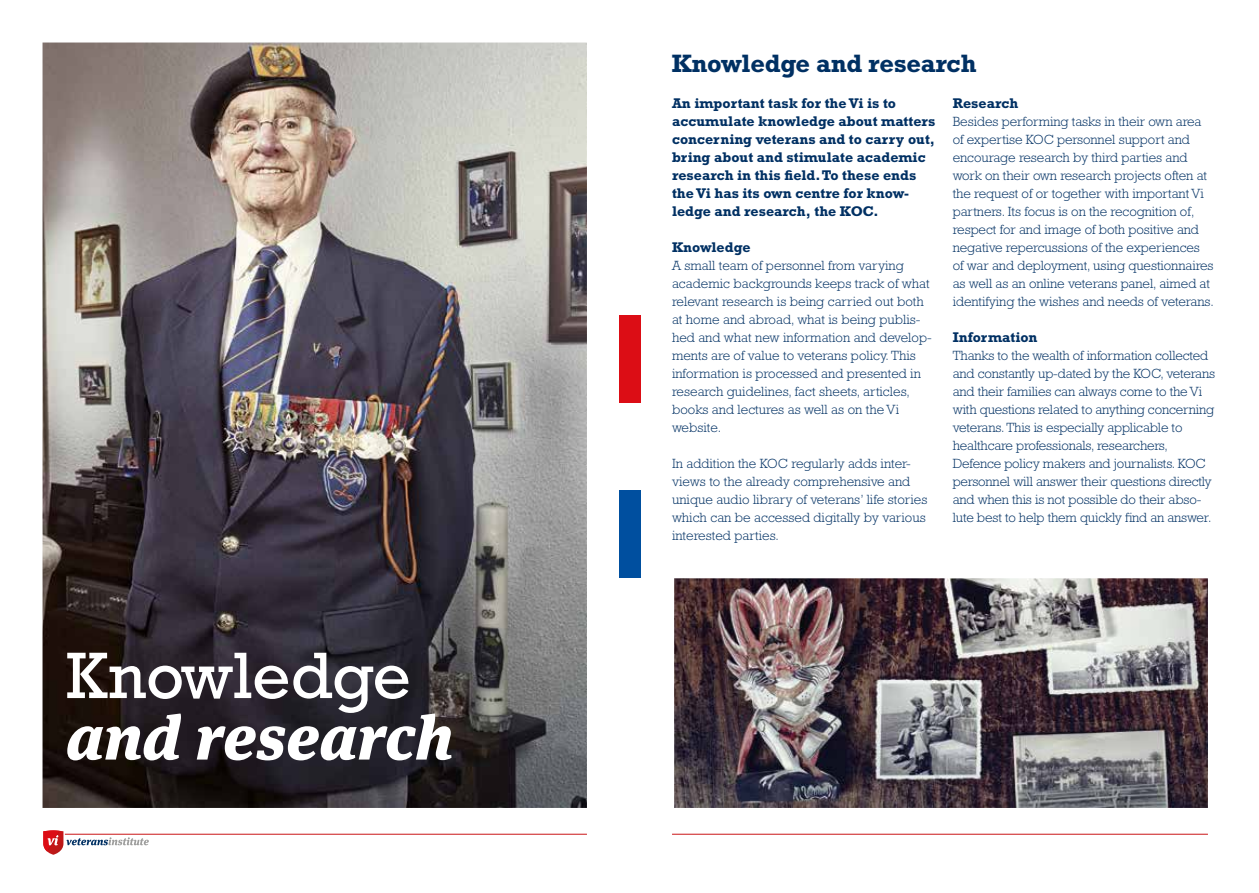
<style>
.page{position:relative;width:1259px;height:893px;background:#fff}
.page>*{position:absolute;margin:0;border:0;box-sizing:border-box;transform-origin:0 0}
.t1{font:66.75px "Rockwell Std";color:#fff}
.t2{font:italic 900 63px "Meta Serif OT";color:#fff}
.t3{font:700 25.5px "Rockwell Std";letter-spacing:-.01em;color:#003063}
.t4{font:700 14.25px/18px "Rockwell Std";color:#003063}
.t5{font:300 13.5px/18px "Rockwell Std";letter-spacing:-.005em;color:#003063}
</style>
<div class="page">
<div style="left:619px;top:315px;width:21px;height:87px;background:#dc0d15"></div>
<div style="left:619px;top:491px;width:21px;height:87px;background:#004f9f"></div>
<img style="left:43px;top:43px;width:544px;height:765px">
<hr style="left:65px;top:834px;width:522px;height:1px;background:#ca1517">
<hr style="left:672px;top:834px;width:536px;height:1px;background:#ca1517">
<svg style="left:43px;top:830px;width:106px;height:25px"></svg>
<img style="left:674px;top:578px;width:534px;height:230px">
<h1 class="t1" style="left:66px;top:637px;width:346px">Knowledge</h1>
<h2 class="t2" style="left:66px;top:697px;width:388px">and research</h2>
<h3 class="t3" style="left:672px;top:48px;width:306px">Knowledge and research</h3>
<p class="t4" style="left:672px;top:94px;width:265px">An important task for the Vi is to accumulate knowledge about matters concerning veterans and to carry out, bring about and stimulate academic research in this field. To these ends the Vi has its own centre for know&shy;ledge and research, the KOC.</p>
<p class="t4" style="left:672px;top:238px;width:80px">Knowledge</p>
<p class="t5" style="left:672px;top:256px;width:261px">A small team of personnel from varying academic backgrounds keeps track of what relevant research is being carried out both at home and abroad, what is being publis&shy;hed and what new information and develop&shy;ments are of value to veterans policy. This information is processed and presented in research guidelines, fact sheets, articles, books and lectures as well as on the Vi website.</p>
<p class="t5" style="left:672px;top:454px;width:257px">In addition the KOC regularly adds inter&shy;views to the already comprehensive and unique audio library of veterans’ life stories which can be accessed digitally by various interested parties.</p>
<p class="t4" style="left:952px;top:94px;width:67px">Research</p>
<p class="t5" style="left:952px;top:112px;width:262px">Besides performing tasks in their own area of expertise KOC personnel support and encourage research by third parties and work on their own research projects often at the request of or together with important Vi partners. Its focus is on the recognition of, respect for and image of both positive and negative repercussions of the experiences of war and deployment, using questionnaires as well as an online veterans panel, aimed at identifying the wishes and needs of veterans.</p>
<p class="t4" style="left:952px;top:328px;width:86px">Information</p>
<p class="t5" style="left:952px;top:346px;width:264px">Thanks to the wealth of information collected and constantly up-dated by the KOC, veterans and their families can always come to the Vi with questions related to anything concerning veterans. This is especially applicable to healthcare professionals, researchers, Defence policy makers and journalists. KOC personnel will answer their questions directly and when this is not possible do their abso&shy;lute best to help them quickly find an answer.</p>
</div>
